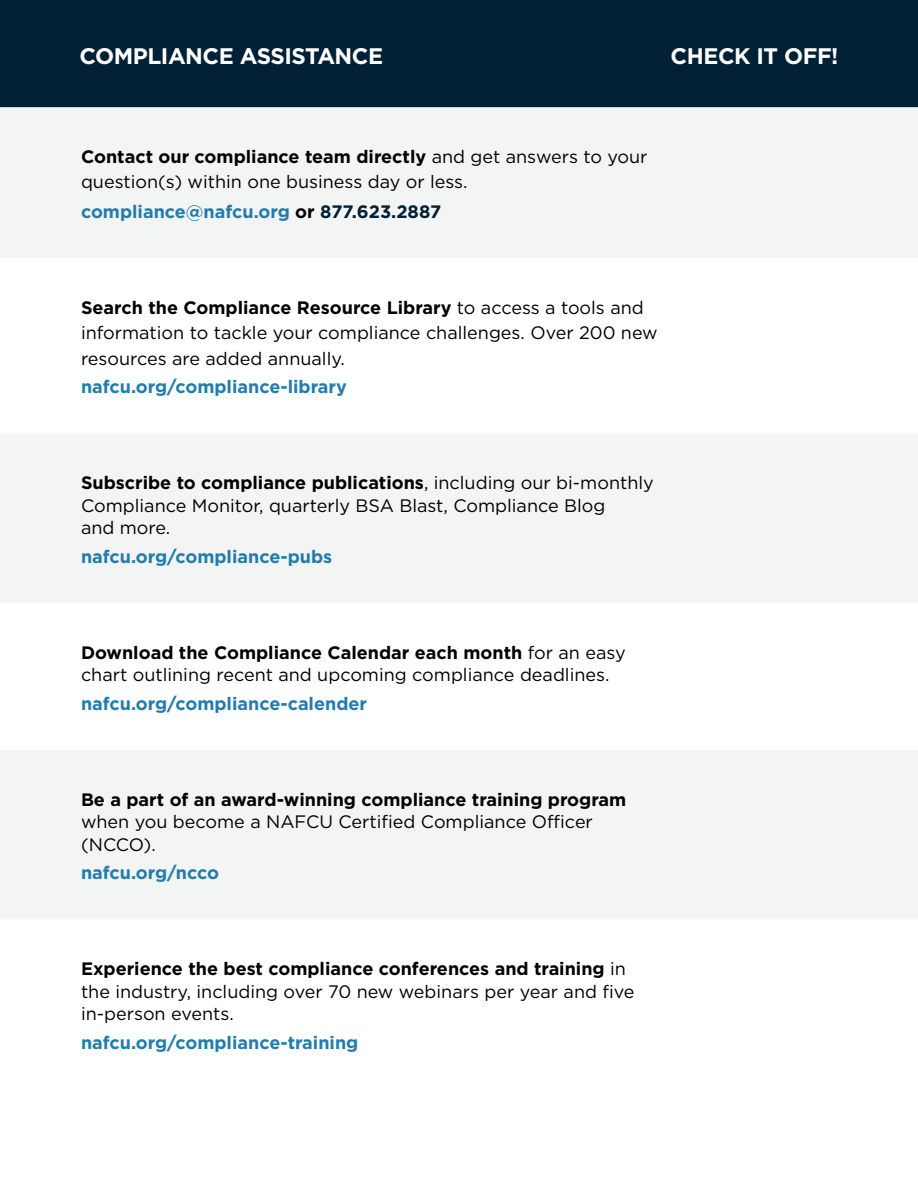
<style>
.page{position:relative;width:918px;height:1188px;background:#fff}
.page>*{position:absolute;margin:0;border:0;box-sizing:border-box;transform-origin:0 0}
.t1{font:700 22.5px "Gotham HTF";letter-spacing:-.02em;color:#fff}
.t2{font:18px/22.5px "Gotham HTF";color:#000}
.t3{font:700 18px "Gotham HTF";color:#227cad}
.t4{font:700 18px "Gotham HTF";color:#000}
.s1{font-weight:700}
.s2{color:#000}
.s3{color:#002135}
</style>
<div class="page">
<div style="left:0;top:0;width:918px;height:107px;background:#002135"></div>
<svg style="left:0;top:107px;width:918px;height:496px;fill:#f3f4f4"></svg>
<div style="left:0;top:750px;width:918px;height:169px;background:#f3f4f4"></div>
<p class="t1" style="left:79px;top:43px;width:305px">COMPLIANCE ASSISTANCE</p>
<p class="t1" style="left:671px;top:43px;width:169px">CHECK IT OFF!</p>
<p class="t2" style="left:81px;top:143px;width:568px;line-height:25.5px"><span class="s1">Contact our compliance team directly</span> and get answers to your question(s) within one business day or less.</p>
<p class="t3" style="left:81px;top:201px;width:362px">compliance@nafcu.org <span class="s2">or</span> <span class="s3">877.623.2887</span></p>
<p class="t2" style="left:81px;top:294px;width:578px;line-height:25.5px"><span class="s1">Search the Compliance Resource Library</span> to access a tools and information to tackle your compliance challenges. Over 200 new resources are added annually.</p>
<p class="t3" style="left:81px;top:376px;width:267px">nafcu.org/compliance-library</p>
<p class="t2" style="left:81px;top:471px;width:574px"><span class="s1">Subscribe to compliance publications</span>, including our bi-monthly<br>Compliance Monitor, quarterly BSA Blast, Compliance Blog<br>and more.</p>
<p class="t3" style="left:81px;top:546px;width:253px">nafcu.org/compliance-pubs</p>
<p class="t2" style="left:81px;top:641px;width:546px"><span class="s1">Download the Compliance Calendar each month</span> for an easy chart outlining recent and upcoming compliance deadlines.</p>
<p class="t3" style="left:81px;top:693px;width:288px">nafcu.org/compliance-calender</p>
<p class="t4" style="left:81px;top:789px;width:547px">Be a part of an award-winning compliance training program</p>
<p class="t2" style="left:81px;top:810px;width:513px">when you become a NAFCU Certified Compliance Officer (NCCO).</p>
<p class="t3" style="left:81px;top:862px;width:140px">nafcu.org/ncco</p>
<p class="t2" style="left:81px;top:957px;width:555px"><span class="s1">Experience the best compliance conferences and training</span> in the industry, including over 70 new webinars per year and five in-person events.</p>
<p class="t3" style="left:81px;top:1032px;width:279px">nafcu.org/compliance-training</p>
</div>
